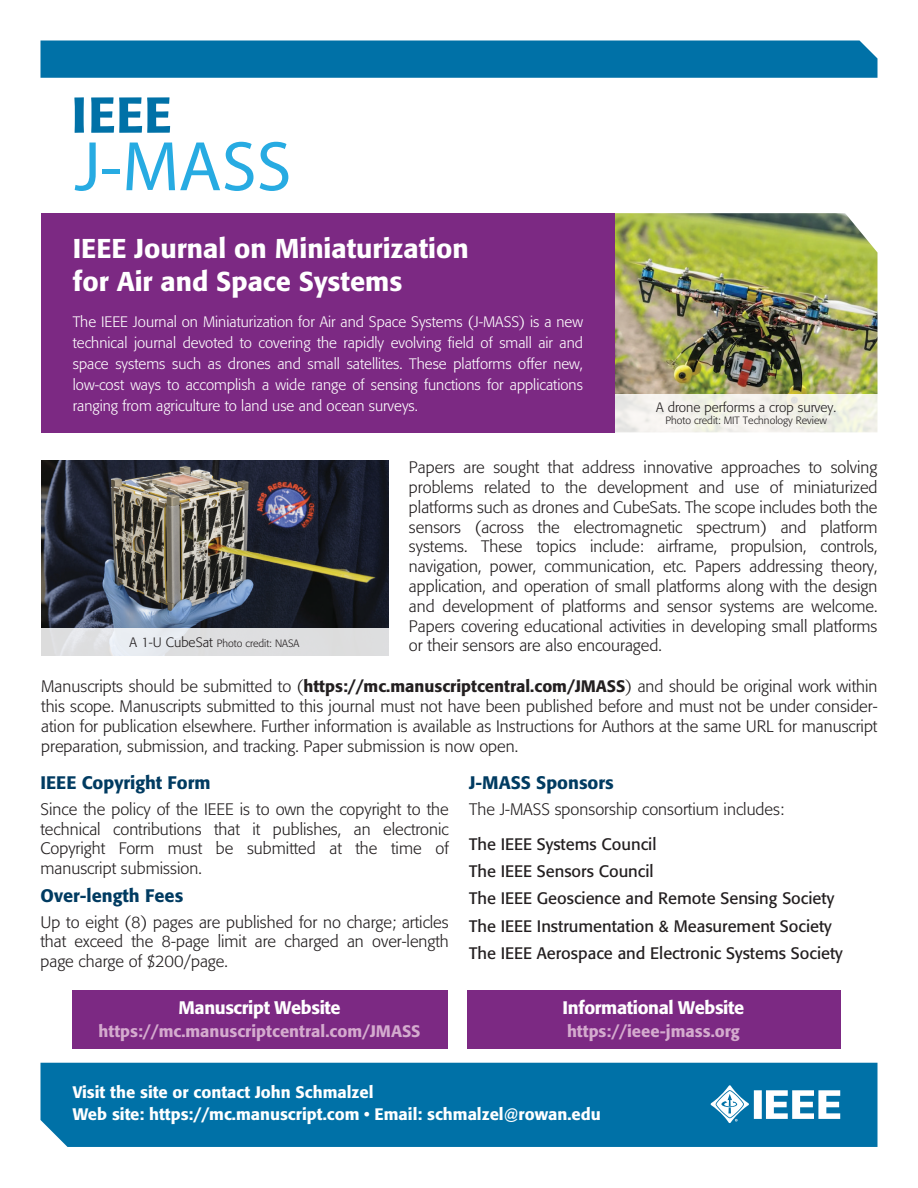
<style>
.page{position:relative;width:918px;height:1188px;background:#fff}
.page>*{position:absolute;margin:0;border:0;box-sizing:border-box;transform-origin:0 0}
.t1{font:70.8px "Myriad Pro";color:#27abe2}
.t2{font:500 27px/32.4px "Formata";color:#fff}
.t3{font:500 18px "Formata";color:#003b61}
.t4{font:500 18px "Formata";letter-spacing:-.02em;color:#fff}
.t5{font:300 16.5px/19.8px "Formata";color:#231f20;text-align:justify}
.t6{font:16.5px/27.3px "Formata";color:#231f20}
.t7{font:500 16.5px/22.5px "Formata";color:#fff}
.t8{font:500 16.5px "Formata";color:#d4abce}
.t9{font:300 15px/21px "Formata";color:#fff;text-align:justify}
.t10{font:300 13.5px "Formata";color:#231f20}
.t11{font:300 10.5px "Formata";color:#231f20}
.s1{font-size:13.5px}
.s2{font-weight:500}
</style>
<div class="page">
<div style="left:40px;top:40px;width:838px;height:38px;background:#0071a7"></div>
<div style="left:40px;top:1063px;width:838px;height:84px;background:#0071a7"></div>
<svg style="left:711px;top:1085px;width:129px;height:38px"></svg>
<svg style="left:74px;top:97px;width:10px;height:36px"></svg>
<svg style="left:91px;top:97px;width:79px;height:36px"></svg>
<div style="left:41px;top:213px;width:574px;height:219px;background:#7c2983"></div>
<img style="left:615px;top:213px;width:263px;height:181px">
<div style="left:615px;top:394px;width:263px;height:38px;background:#f3f2ea"></div>
<img style="left:41px;top:460px;width:348px;height:168px">
<div style="left:40px;top:628px;width:349px;height:28px;background:linear-gradient(to right,#e4e6e9,#dcdcdd)"></div>
<div style="left:73px;top:991px;width:375px;height:58px;background:#7c2983"></div>
<div style="left:467px;top:991px;width:373px;height:58px;background:#7c2983"></div>
<h1 class="t1" style="left:74px;top:123px;width:219px">J-MASS</h1>
<h2 class="t2" style="left:73px;top:232px;width:397px">IEEE Journal on Miniaturization for Air and Space Systems</h2>
<p class="t9" style="left:73px;top:312px;width:512px">The IEEE Journal on Miniaturization for Air and Space Systems (J-MASS) is a new technical journal devoted to covering the rapidly evolving field of small air and space systems such as drones and small satellites. These platforms offer new, low-cost ways to accomplish a wide range of sensing functions for applications ranging from agriculture to land use and ocean surveys.</p>
<p class="t10" style="left:656px;top:399px;width:182px">A drone performs a crop survey.</p>
<p class="t11" style="left:666px;top:415px;width:163px">Photo credit: MIT Technology Review</p>
<p class="t11" style="left:130px;top:638px;width:171px"><span class="s1">A 1-U CubeSat</span> Photo credit: NASA</p>
<p class="t5" style="left:409px;top:458px;width:470px">Papers are sought that address innovative approaches to solving problems related to the development and use of miniaturized platforms such as drones and CubeSats. The scope includes both the sensors (across the electromagnetic spectrum) and platform systems. These topics include: airframe, propulsion, controls, navigation, power, communication, etc. Papers addressing theory, application, and operation of small platforms along with the design and development of platforms and sensor systems are welcome.<br>Papers covering educational activities in developing small platforms or their sensors are also encouraged.</p>
<p class="t5" style="left:41px;top:677px;width:838px">Manuscripts should be submitted to (<span class="s2">https://mc.manuscriptcentral.com/JMASS</span>) and should be original work within this scope. Manuscripts submitted to this journal must not have been published before and must not be under consider&shy;ation for publication elsewhere. Further information is available as Instructions for Authors at the same URL for manuscript preparation, submission, and tracking. Paper submission is now open.</p>
<p class="t3" style="left:40px;top:772px;width:172px">IEEE Copyright Form</p>
<p class="t5" style="left:40px;top:799px;width:410px">Since the policy of the IEEE is to own the copyright to the technical contributions that it publishes, an electronic Copyright Form must be submitted at the time of manuscript submission.</p>
<p class="t3" style="left:40px;top:884px;width:144px">Over-length Fees</p>
<p class="t5" style="left:40px;top:912px;width:410px">Up to eight (8) pages are published for no charge; articles that exceed the 8-page limit are charged an over-length page charge of $200/page.</p>
<p class="t4" style="left:178px;top:997px;width:164px">Manuscript Website</p>
<p class="t8" style="left:99px;top:1021px;width:324px">https://mc.manuscriptcentral.com/JMASS</p>
<p class="t3" style="left:469px;top:772px;width:146px">J-MASS Sponsors</p>
<p class="t5" style="left:469px;top:799px;width:317px">The J-MASS sponsorship consortium includes:</p>
<p class="t6" style="left:469px;top:830px;width:375px">The IEEE Systems Council<br>The IEEE Sensors Council<br>The IEEE Geoscience and Remote Sensing Society The IEEE Instrumentation &amp; Measurement Society The IEEE Aerospace and Electronic Systems Society</p>
<p class="t4" style="left:563px;top:997px;width:183px">Informational Website</p>
<p class="t8" style="left:567px;top:1021px;width:174px">https://ieee-jmass.org</p>
<p class="t7" style="left:73px;top:1081px;width:529px">Visit the site or contact John Schmalzel<br>Web site: https://mc.manuscript.com • Email: schmalzel@rowan.edu</p>
</div>
